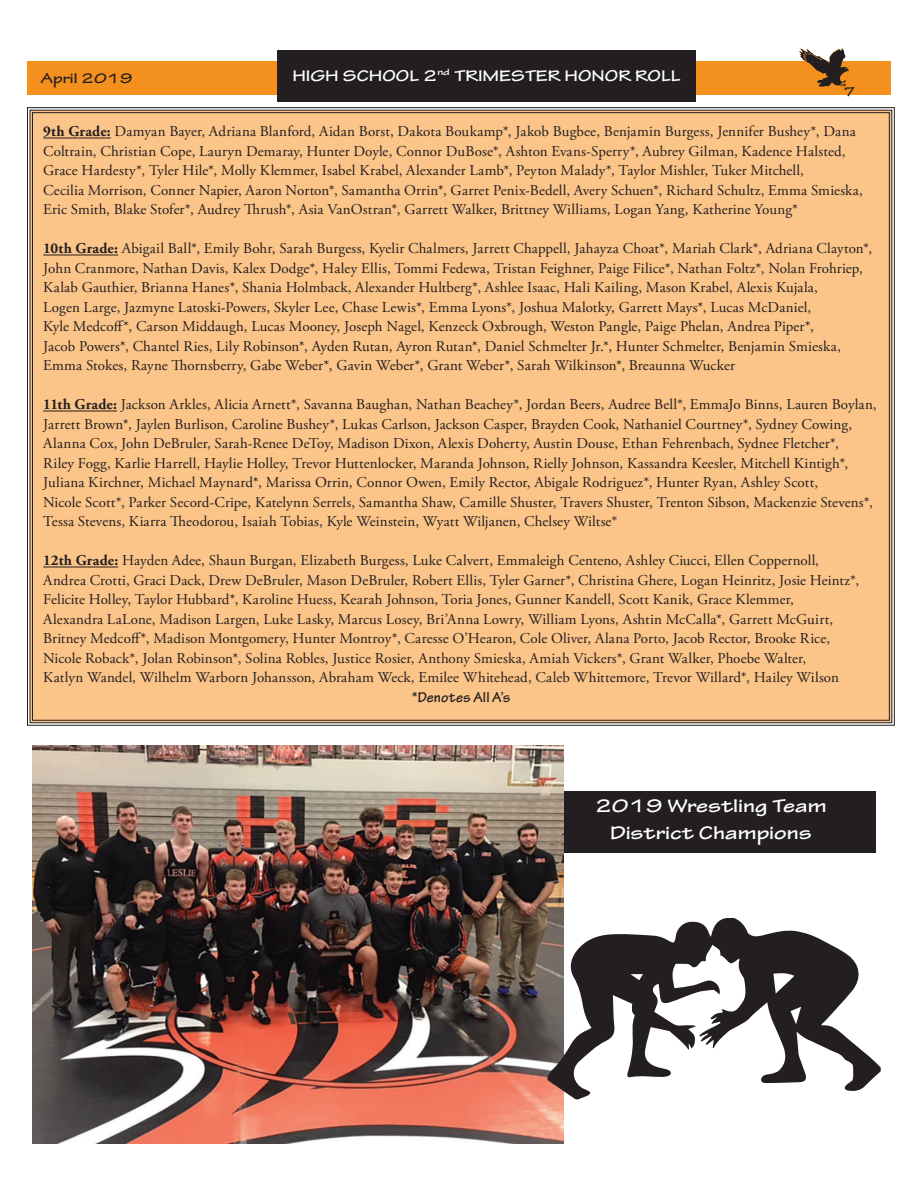
<style>
.page{position:relative;width:918px;height:1188px;background:#fff}
.page>*{position:absolute;margin:0;border:0;box-sizing:border-box;transform-origin:0 0}
.t1{font:700 expanded 19.5px "Tekton Pro";color:#fff}
.t2{font:700 expanded 16.5px "Tekton Pro";color:#fff}
.t3{font:15px/19.5px "Adobe Garamond Pro";letter-spacing:.01em;color:#231f20}
.t4{font:700 15px "Tekton Pro";letter-spacing:.01em;color:#231f20}
.t5{font:700 expanded 14.85px "Tekton Pro";color:#231f20}
.t6{font:700 expanded 13.5px "Tekton Pro";color:#231f20}
.s1{font-weight:700}
</style>
<div class="page">
<div style="left:27px;top:61px;width:864px;height:33px;background:#f4901d"></div>
<svg style="left:799px;top:48px;width:50px;height:39px"></svg>
<div style="left:277px;top:50px;width:419px;height:52px;background:#231f20"></div>
<div style="left:27px;top:107px;width:868px;height:619px;background:#fbc488"></div>
<hr style="left:43px;top:138px;width:68px;height:1px;background:#231f20">
<hr style="left:43px;top:255px;width:75px;height:1px;background:#231f20">
<hr style="left:43px;top:411px;width:74px;height:1px;background:#231f20">
<hr style="left:43px;top:567px;width:75px;height:1px;background:#231f20">
<div style="left:557px;top:791px;width:319px;height:61px;background:#231f20"></div>
<img style="left:32px;top:745px;width:532px;height:399px">
<svg style="left:548px;top:918px;width:333px;height:181px"></svg>
<p class="t2" style="left:292px;top:66px;width:390px">HIGH SCHOOL 2<sup>nd</sup> TRIMESTER HONOR ROLL</p>
<p class="t5" style="left:41px;top:70px;width:93px">April 2019</p>
<p class="t3" style="left:43px;top:123px;width:821px"><span class="s1">9th Grade:</span> Damyan Bayer, Adriana Blanford, Aidan Borst, Dakota Boukamp*, Jakob Bugbee, Benjamin Burgess, Jennifer Bushey*, Dana Coltrain, Christian Cope, Lauryn Demaray, Hunter Doyle, Connor DuBose*, Ashton Evans-Sperry*, Aubrey Gilman, Kadence Halsted, Grace Hardesty*, Tyler Hile*, Molly Klemmer, Isabel Krabel, Alexander Lamb*, Peyton Malady*, Taylor Mishler, Tuker Mitchell,<br>Cecilia Morrison, Conner Napier, Aaron Norton*, Samantha Orrin*, Garret Penix-Bedell, Avery Schuen*, Richard Schultz, Emma Smieska, Eric Smith, Blake Stofer*, Audrey Thrush*, Asia VanOstran*, Garrett Walker, Brittney Williams, Logan Yang, Katherine Young*</p>
<p class="t3" style="left:43px;top:240px;width:831px"><span class="s1">10th Grade:</span> Abigail Ball*, Emily Bohr, Sarah Burgess, Kyelir Chalmers, Jarrett Chappell, Jahayza Choat*, Mariah Clark*, Adriana Clayton*, John Cranmore, Nathan Davis, Kalex Dodge*, Haley Ellis, Tommi Fedewa, Tristan Feighner, Paige Filice*, Nathan Foltz*, Nolan Frohriep, Kalab Gauthier, Brianna Hanes*, Shania Holmback, Alexander Hultberg*, Ashlee Isaac, Hali Kailing, Mason Krabel, Alexis Kujala,<br>Logen Large, Jazmyne Latoski-Powers, Skyler Lee, Chase Lewis*, Emma Lyons*, Joshua Malotky, Garrett Mays*, Lucas McDaniel,<br>Kyle Medcoff*, Carson Middaugh, Lucas Mooney, Joseph Nagel, Kenzeck Oxbrough, Weston Pangle, Paige Phelan, Andrea Piper*,<br>Jacob Powers*, Chantel Ries, Lily Robinson*, Ayden Rutan, Ayron Rutan*, Daniel Schmelter Jr.*, Hunter Schmelter, Benjamin Smieska, Emma Stokes, Rayne Thornsberry, Gabe Weber*, Gavin Weber*, Grant Weber*, Sarah Wilkinson*, Breaunna Wucker</p>
<p class="t3" style="left:43px;top:396px;width:835px"><span class="s1">11th Grade:</span> Jackson Arkles, Alicia Arnett*, Savanna Baughan, Nathan Beachey*, Jordan Beers, Audree Bell*, EmmaJo Binns, Lauren Boylan, Jarrett Brown*, Jaylen Burlison, Caroline Bushey*, Lukas Carlson, Jackson Casper, Brayden Cook, Nathaniel Courtney*, Sydney Cowing, Alanna Cox, John DeBruler, Sarah-Renee DeToy, Madison Dixon, Alexis Doherty, Austin Douse, Ethan Fehrenbach, Sydnee Fletcher*,<br>Riley Fogg, Karlie Harrell, Haylie Holley, Trevor Huttenlocker, Maranda Johnson, Rielly Johnson, Kassandra Keesler, Mitchell Kintigh*, Juliana Kirchner, Michael Maynard*, Marissa Orrin, Connor Owen, Emily Rector, Abigale Rodriguez*, Hunter Ryan, Ashley Scott,<br>Nicole Scott*, Parker Secord-Cripe, Katelynn Serrels, Samantha Shaw, Camille Shuster, Travers Shuster, Trenton Sibson, Mackenzie Stevens*, Tessa Stevens, Kiarra Theodorou, Isaiah Tobias, Kyle Weinstein, Wyatt Wiljanen, Chelsey Wiltse*</p>
<p class="t3" style="left:43px;top:552px;width:818px"><span class="s1">12th Grade:</span> Hayden Adee, Shaun Burgan, Elizabeth Burgess, Luke Calvert, Emmaleigh Centeno, Ashley Ciucci, Ellen Coppernoll, Andrea Crotti, Graci Dack, Drew DeBruler, Mason DeBruler, Robert Ellis, Tyler Garner*, Christina Ghere, Logan Heinritz, Josie Heintz*, Felicite Holley, Taylor Hubbard*, Karoline Huess, Kearah Johnson, Toria Jones, Gunner Kandell, Scott Kanik, Grace Klemmer,<br>Alexandra LaLone, Madison Largen, Luke Lasky, Marcus Losey, Bri’Anna Lowry, William Lyons, Ashtin McCalla*, Garrett McGuirt, Britney Medcoff*, Madison Montgomery, Hunter Montroy*, Caresse O’Hearon, Cole Oliver, Alana Porto, Jacob Rector, Brooke Rice, Nicole Roback*, Jolan Robinson*, Solina Robles, Justice Rosier, Anthony Smieska, Amiah Vickers*, Grant Walker, Phoebe Walter,<br>Katlyn Wandel, Wilhelm Warborn Johansson, Abraham Weck, Emilee Whitehead, Caleb Whittemore, Trevor Willard*, Hailey Wilson</p>
<p class="t4" style="left:412px;top:688px;width:100px">*Denotes All A’s</p>
<p class="t6" style="left:843px;top:84px;width:13px">7</p>
<p class="t1" style="left:595px;top:794px;width:233px">2019 Wrestling Team</p>
<p class="t1" style="left:610px;top:821px;width:203px">District Champions</p>
</div>
